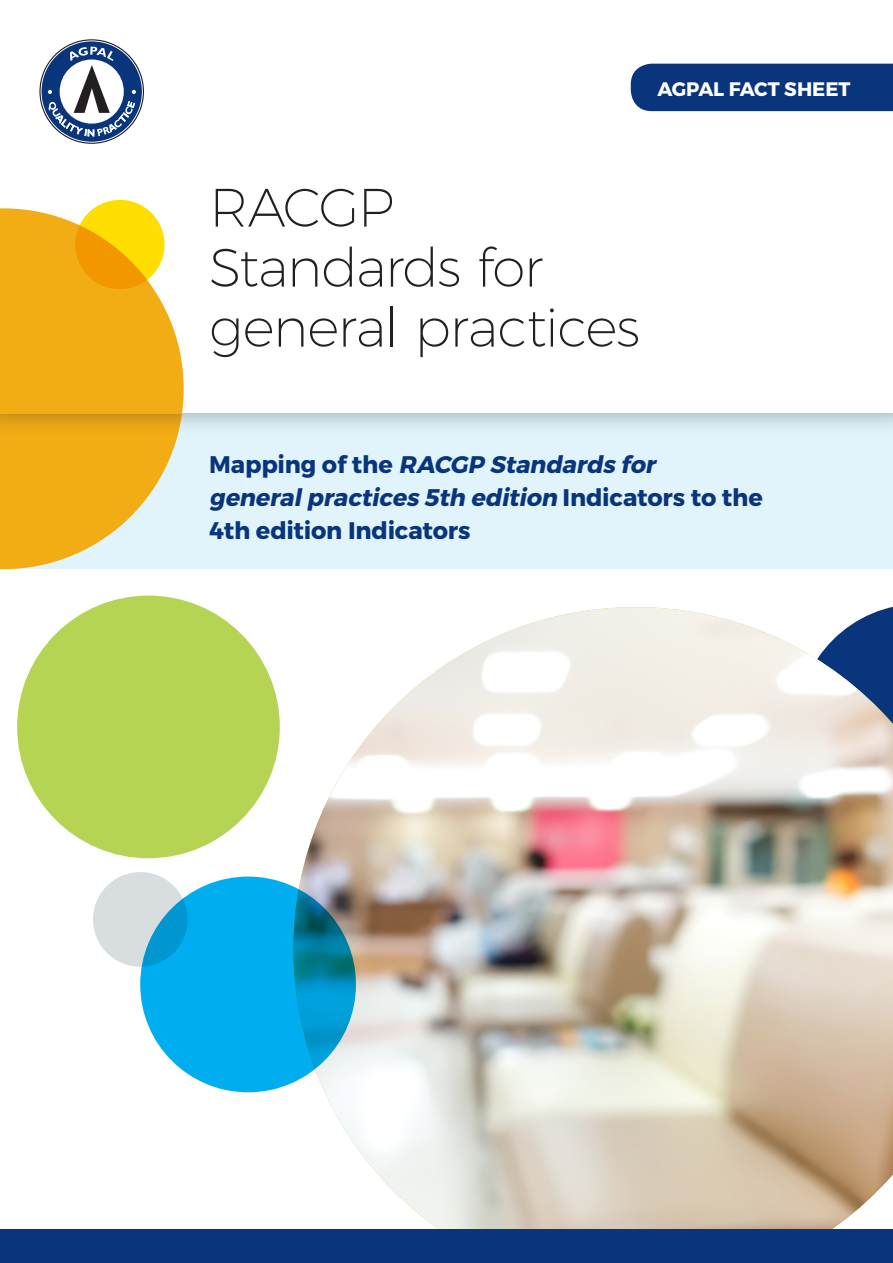
<style>
.page{position:relative;width:893px;height:1263px;background:#fff}
.page>*{position:absolute;margin:0;border:0;box-sizing:border-box;transform-origin:0 0}
.t1{font:200 54px/60px "Montserrat";letter-spacing:-.025em;color:#231f20}
.t2{font:700 24px/33px "Montserrat";letter-spacing:-.01em;color:#08357c}
.t3{font:700 19.5px "Montserrat";letter-spacing:-.01em;color:#fff}
.s1{font-style:italic}
</style>
<div class="page">
<div style="left:0;top:390px;width:893px;height:179px;background:#e1f4fc"></div>
<img style="left:293px;top:607px;width:600px;height:623px">
<svg style="left:140px;top:876px;width:216px;height:216px;background:#00a5e0"></svg>
<svg style="left:93px;top:872px;width:95px;height:95px;background:#a5ccdc"></svg>
<div style="left:17px;top:595px;width:263px;height:263px;background:#b5d453;border-radius:50%"></div>
<svg style="left:0;top:437px;width:178px;height:132px;fill:#f2ad14"></svg>
<div style="left:0;top:0;width:893px;height:437px;background:#231f20;opacity:.4"></div>
<div style="left:0;top:0;width:893px;height:413px;background:#fff"></div>
<svg style="left:0;top:208px;width:184px;height:205px;background:#f3b62f"></svg>
<svg style="left:39px;top:39px;width:105px;height:105px"></svg>
<svg style="left:75px;top:200px;width:90px;height:89px;background:#f9c202"></svg>
<div style="left:0;top:1230px;width:893px;height:33px;background:#08357c"></div>
<div style="left:631px;top:64px;width:262px;height:47px;background:#08357c"></div>
<p class="t3" style="left:657px;top:77px;width:194px">AGPAL FACT SHEET</p>
<h1 class="t1" style="left:209px;top:176px;width:432px">RACGP<br>Standards for general practices</h1>
<p class="t2" style="left:209px;top:449px;width:555px">M a p p i n g o f t h e <span class="s1">RACGP Standards for generalpractices 5th edition</span> I n d i c a t o r s t o t h e<br>4th edition Indicators</p>
</div>
